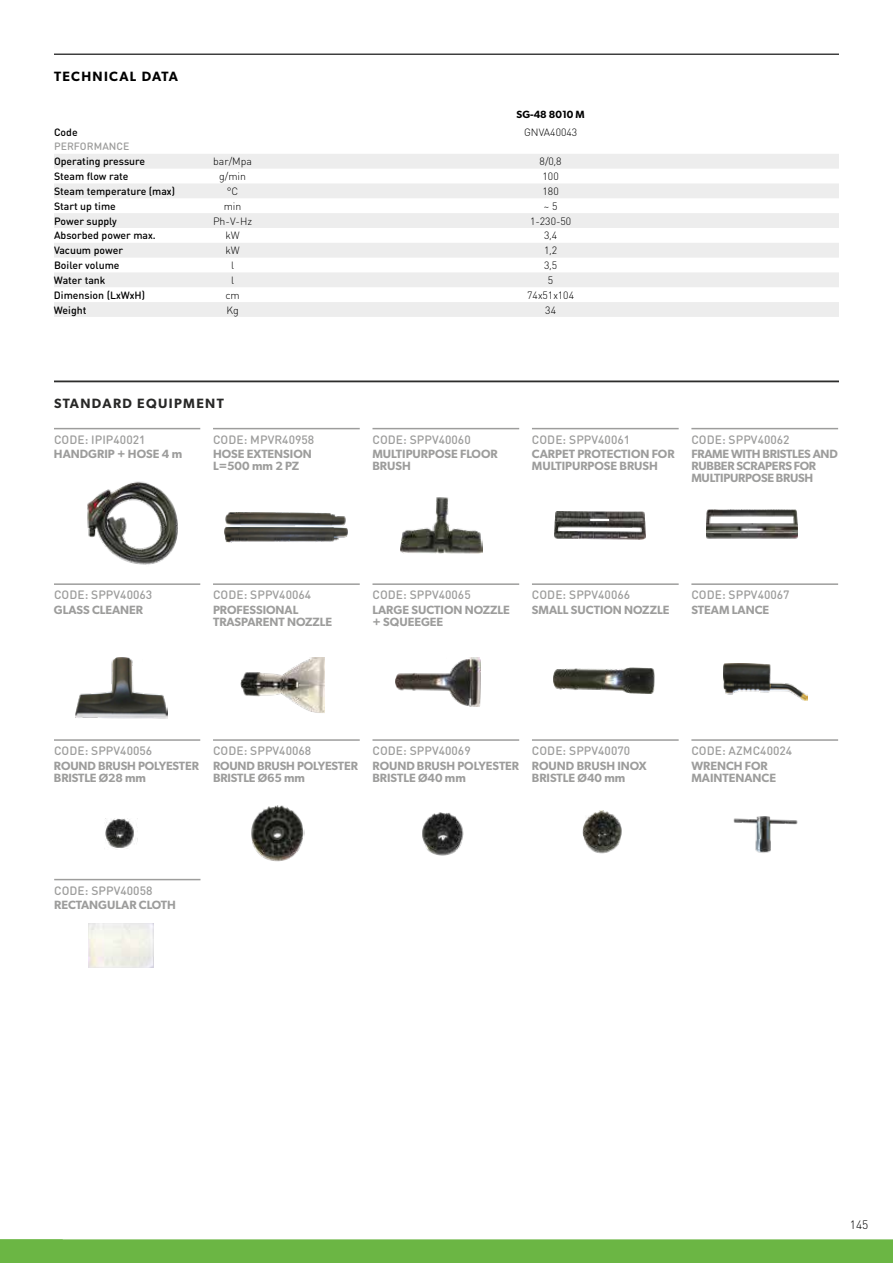
<style>
.page{position:relative;width:893px;height:1263px;background:#fff}
.page>*{position:absolute;margin:0;border:0;box-sizing:border-box;transform-origin:0 0}
.t1{font:600 13.5px "Gibson";letter-spacing:.1em;color:#282827}
.t2{font:600 13.5px "Gibson";letter-spacing:.1em;color:#000}
.t3{font:600 12px/12px "Gibson";color:#9d9d9c}
.t4{font:500 12px "DIN Round Pro";letter-spacing:.005em;color:#9d9d9c}
.t5{font:600 12px/12px "Gibson";letter-spacing:-.02em;color:#9d9d9c}
.t6{font:300 12px "DIN Round Pro";color:#000}
.t7{font:500 10.5px "DIN Round Pro";color:#000}
.t8{font:300 10.5px "DIN Round Pro";color:#000}
.t9{font:500 10.5px "DIN Round Pro";letter-spacing:.005em;color:#9d9d9c}
.t10{font:600 10.5px "Gibson";color:#000}
</style>
<div class="page">
<div style="left:0;top:1239px;width:893px;height:24px;background:#6bb644"></div>
<hr style="left:54px;top:54px;width:785px;height:1px;background:#000">
<hr style="left:54px;top:381px;width:785px;height:1px;background:#282827">
<svg style="left:54px;top:154px;width:785px;height:163px;fill:#ededed"></svg>
<hr style="left:54px;top:428px;width:146px;height:1px;background:#9d9d9c">
<hr style="left:372px;top:428px;width:147px;height:1px;background:#9d9d9c">
<hr style="left:532px;top:428px;width:147px;height:1px;background:#9d9d9c">
<hr style="left:691px;top:428px;width:147px;height:1px;background:#9d9d9c">
<hr style="left:213px;top:428px;width:147px;height:1px;background:#9d9d9c">
<hr style="left:54px;top:739px;width:146px;height:2px;background:#9d9d9c">
<hr style="left:213px;top:739px;width:147px;height:2px;background:#9d9d9c">
<hr style="left:372px;top:739px;width:147px;height:2px;background:#9d9d9c">
<hr style="left:691px;top:739px;width:147px;height:2px;background:#9d9d9c">
<hr style="left:532px;top:739px;width:147px;height:2px;background:#9d9d9c">
<img style="left:87px;top:481px;width:91px;height:84px">
<img style="left:75px;top:657px;width:92px;height:62px">
<img style="left:400px;top:497px;width:82px;height:56px">
<img style="left:224px;top:512px;width:123px;height:31px">
<img style="left:395px;top:657px;width:86px;height:49px">
<img style="left:724px;top:663px;width:84px;height:37px">
<hr style="left:213px;top:583px;width:147px;height:2px;background:#9d9d9c">
<hr style="left:372px;top:583px;width:147px;height:2px;background:#9d9d9c">
<hr style="left:532px;top:583px;width:147px;height:2px;background:#9d9d9c">
<hr style="left:691px;top:583px;width:147px;height:2px;background:#9d9d9c">
<hr style="left:54px;top:583px;width:146px;height:2px;background:#9d9d9c">
<img style="left:554px;top:512px;width:91px;height:28px">
<img style="left:707px;top:510px;width:91px;height:29px">
<img style="left:240px;top:657px;width:84px;height:56px">
<img style="left:553px;top:667px;width:101px;height:26px">
<img style="left:251px;top:805px;width:53px;height:57px">
<img style="left:422px;top:812px;width:42px;height:44px">
<img style="left:582px;top:810px;width:40px;height:44px">
<img style="left:105px;top:819px;width:33px;height:29px">
<hr style="left:54px;top:879px;width:146px;height:1px;background:#9d9d9c">
<img style="left:733px;top:816px;width:65px;height:37px">
<p class="t2" style="left:54px;top:68px;width:126px">TECHNICAL DATA</p>
<p class="t10" style="left:517px;top:108px;width:70px">SG-48 8010 M</p>
<p class="t7" style="left:54px;top:125px;width:25px">Code</p>
<p class="t8" style="left:524px;top:125px;width:55px">GNVA40043</p>
<p class="t9" style="left:54px;top:139px;width:77px">PERFORMANCE</p>
<p class="t7" style="left:54px;top:154px;width:93px">Operating pressure</p>
<p class="t8" style="left:213px;top:155px;width:40px">bar/Mpa</p>
<p class="t8" style="left:540px;top:155px;width:24px">8/0,8</p>
<p class="t7" style="left:54px;top:169px;width:76px">Steam flow rate</p>
<p class="t8" style="left:219px;top:169px;width:28px">g/min</p>
<p class="t8" style="left:543px;top:169px;width:18px">100</p>
<p class="t7" style="left:54px;top:184px;width:123px">Steam temperature (max)</p>
<p class="t8" style="left:227px;top:184px;width:13px">°C</p>
<p class="t8" style="left:543px;top:184px;width:18px">180</p>
<p class="t7" style="left:54px;top:199px;width:63px">Start up time</p>
<p class="t8" style="left:224px;top:199px;width:19px">min</p>
<p class="t8" style="left:544px;top:199px;width:15px">~ 5</p>
<p class="t7" style="left:54px;top:214px;width:64px">Power supply</p>
<p class="t8" style="left:213px;top:214px;width:41px">Ph-V-Hz</p>
<p class="t8" style="left:530px;top:214px;width:43px">1-230-50</p>
<p class="t7" style="left:54px;top:228px;width:103px">Absorbed power max.</p>
<p class="t8" style="left:225px;top:229px;width:16px">kW</p>
<p class="t8" style="left:544px;top:229px;width:15px">3,4</p>
<p class="t7" style="left:54px;top:243px;width:70px">Vacuum power</p>
<p class="t8" style="left:225px;top:244px;width:16px">kW</p>
<p class="t8" style="left:544px;top:244px;width:15px">1,2</p>
<p class="t7" style="left:54px;top:258px;width:67px">Boiler volume</p>
<p class="t8" style="left:231px;top:258px;width:5px">l</p>
<p class="t8" style="left:544px;top:258px;width:15px">3,5</p>
<p class="t7" style="left:54px;top:273px;width:53px">Water tank</p>
<p class="t8" style="left:231px;top:273px;width:5px">l</p>
<p class="t8" style="left:548px;top:273px;width:7px">5</p>
<p class="t7" style="left:54px;top:288px;width:93px">Dimension (LxWxH)</p>
<p class="t8" style="left:225px;top:288px;width:16px">cm</p>
<p class="t8" style="left:527px;top:288px;width:48px">74x51x104</p>
<p class="t7" style="left:54px;top:303px;width:34px">Weight</p>
<p class="t8" style="left:226px;top:303px;width:14px">Kg</p>
<p class="t8" style="left:545px;top:303px;width:12px">34</p>
<p class="t1" style="left:54px;top:395px;width:171px">STANDARD EQUIPMENT</p>
<p class="t4" style="left:54px;top:431px;width:93px">CODE: IPIP40021</p>
<p class="t4" style="left:213px;top:431px;width:103px">CODE: MPVR40958</p>
<p class="t4" style="left:372px;top:431px;width:100px">CODE: SPPV40060</p>
<p class="t4" style="left:532px;top:431px;width:100px">CODE: SPPV40061</p>
<p class="t4" style="left:691px;top:431px;width:100px">CODE: SPPV40062</p>
<p class="t3" style="left:54px;top:448px;width:130px">HANDGRIP + HOSE 4 m</p>
<p class="t3" style="left:213px;top:448px;width:100px">HOSE EXTENSION<br>L=500 mm 2 PZ</p>
<p class="t3" style="left:372px;top:448px;width:127px">MULTIPURPOSE FLOOR<br>BRUSH</p>
<p class="t3" style="left:532px;top:448px;width:144px">CARPET PROTECTION FOR<br>MULTIPURPOSE BRUSH</p>
<p class="t5" style="left:691px;top:448px;width:148px">FRAME WITH BRISTLES AND<br>RUBBER SCRAPERS FOR<br>MULTIPURPOSE BRUSH</p>
<p class="t4" style="left:54px;top:587px;width:100px">CODE: SPPV40063</p>
<p class="t4" style="left:213px;top:587px;width:100px">CODE: SPPV40064</p>
<p class="t4" style="left:372px;top:587px;width:100px">CODE: SPPV40065</p>
<p class="t4" style="left:532px;top:587px;width:100px">CODE: SPPV40066</p>
<p class="t4" style="left:691px;top:587px;width:100px">CODE: SPPV40067</p>
<p class="t3" style="left:54px;top:603px;width:91px">GLASS CLEANER</p>
<p class="t3" style="left:213px;top:603px;width:121px">PROFESSIONAL<br>TRASPARENT NOZZLE</p>
<p class="t3" style="left:372px;top:603px;width:139px">LARGE SUCTION NOZZLE + SQUEEGEE</p>
<p class="t3" style="left:532px;top:603px;width:139px">SMALL SUCTION NOZZLE</p>
<p class="t3" style="left:691px;top:603px;width:79px">STEAM LANCE</p>
<p class="t4" style="left:54px;top:742px;width:100px">CODE: SPPV40056</p>
<p class="t4" style="left:213px;top:742px;width:100px">CODE: SPPV40068</p>
<p class="t4" style="left:372px;top:742px;width:100px">CODE: SPPV40069</p>
<p class="t4" style="left:532px;top:742px;width:100px">CODE: SPPV40070</p>
<p class="t4" style="left:691px;top:742px;width:102px">CODE: AZMC40024</p>
<p class="t3" style="left:54px;top:759px;width:146px">ROUND BRUSH POLYESTER<br>BRISTLE Ø28 mm</p>
<p class="t3" style="left:213px;top:759px;width:146px">ROUND BRUSH POLYESTER<br>BRISTLE Ø65 mm</p>
<p class="t3" style="left:372px;top:759px;width:148px">ROUND BRUSH POLYESTER<br>BRISTLE Ø40 mm</p>
<p class="t3" style="left:532px;top:759px;width:116px">ROUND BRUSH INOX<br>BRISTLE Ø40 mm</p>
<p class="t3" style="left:691px;top:759px;width:86px">WRENCH FOR<br>MAINTENANCE</p>
<p class="t4" style="left:54px;top:882px;width:100px">CODE: SPPV40058</p>
<p class="t3" style="left:54px;top:899px;width:123px">RECTANGULAR CLOTH</p>
<p class="t6" style="left:850px;top:1216px;width:20px">145</p>
</div>
